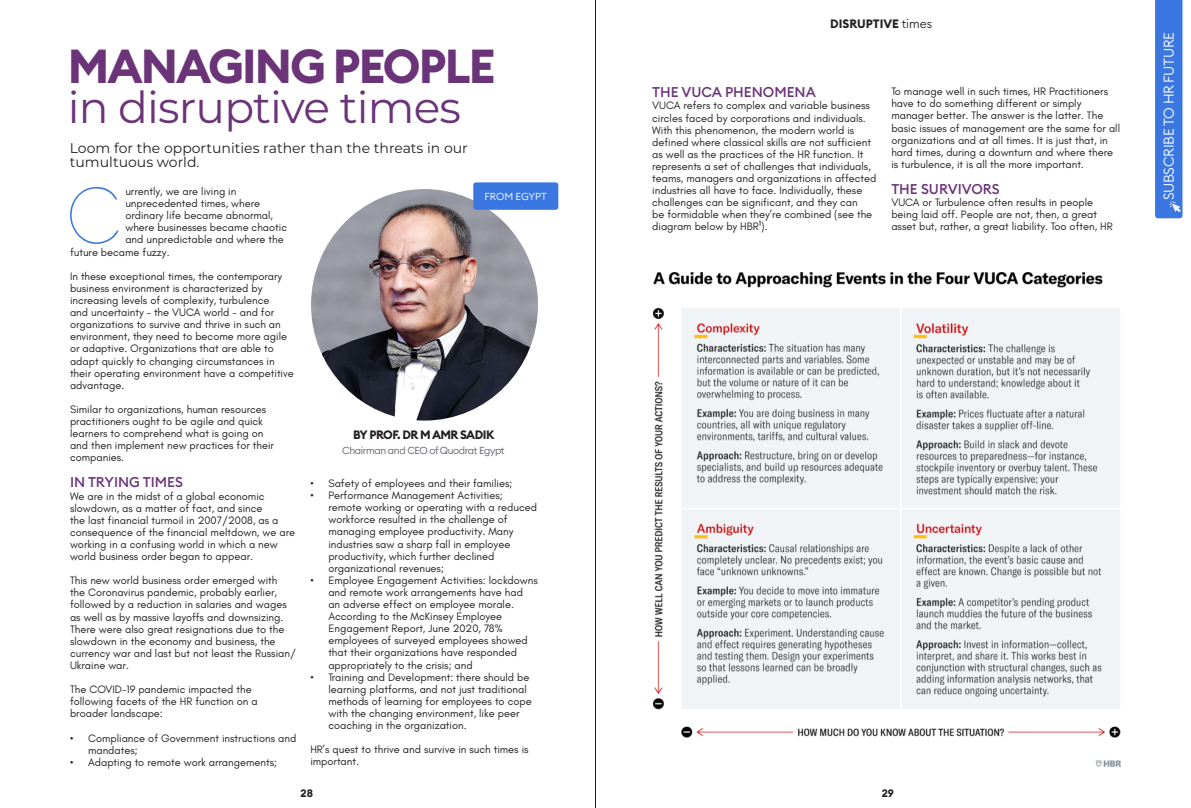
<style>
.page{position:relative;width:1191px;height:808px;background:#fff}
.page>*{position:absolute;margin:0;border:0;box-sizing:border-box;transform-origin:0 0}
.Paragraph_Indent{font:100 79.2px "Raleway";color:#3a77e1}
.Paragraph_Indent-2{font:700 47px "Euclid Circular B";letter-spacing:-.04em;color:#6b3479}
.Paragraph_Indent-3{font:44px "Montserrat";letter-spacing:-.02em;color:#6b3479}
.t1{font:14px/14px "Montserrat";color:#231f20}
.Paragraph_Indent-4{font:500 14px "Euclid Circular B";color:#6b3479}
.t2{font:300 14px "Euclid Circular B";letter-spacing:-.02em;color:#fff}
.t3{font:700 12px "Euclid Circular B";letter-spacing:-.04em;color:#231f20}
.t4{font:700 12px "Euclid Circular B";color:#231f20}
.Paragraph_Indent-5{font:11px/12.1px "Glacial Indifference";color:#231f20}
.t5{font:700 10.7px "Euclid Circular B";color:#231f20}
.t6{font:300 10px "Euclid Circular B";letter-spacing:-.04em;color:#575c64}
.Paragraph_Indent-6{font:300 10px "Euclid Circular B";color:#fff}
.s1{font-weight:300}
.s2{font-family:"Euclid Circular B"}
</style>
<div class="page">
<hr style="left:595px;top:0;width:1px;height:808px;background:#231f20">
<img style="left:311px;top:189px;width:227px;height:232px">
<div style="left:473px;top:182px;width:85px;height:28px;background:#3a77e1;border-radius:3px"></div>
<div style="left:1155px;top:0;width:27px;height:218px;background:#3a77e1"></div>
<img style="left:1167px;top:201px;width:15px;height:10px">
<img style="left:653px;top:273px;width:467px;height:494px">
<p class="Paragraph_Indent-2" style="left:68px;top:36px;width:429px">MANAGING PEOPLE</p>
<p class="Paragraph_Indent-3" style="left:68px;top:77px;width:395px">in disruptive times</p>
<p class="t1" style="left:70px;top:141px;width:399px">Loom for the opportunities rather than the threats in our tumultuous world.</p>
<p class="Paragraph_Indent" style="left:66px;top:169px;width:57px">C</p>
<p class="Paragraph_Indent-5" style="left:125px;top:185px;width:113px">urrently, we are living in</p>
<p class="Paragraph_Indent-5" style="left:125px;top:198px;width:136px">unprecedented times, where</p>
<p class="Paragraph_Indent-5" style="left:125px;top:210px;width:149px">ordinary life became abnormal,</p>
<p class="Paragraph_Indent-5" style="left:125px;top:222px;width:163px">where businesses became chaotic</p>
<p class="Paragraph_Indent-5" style="left:125px;top:234px;width:160px">and unpredictable and where the</p>
<p class="Paragraph_Indent-5" style="left:70px;top:246px;width:101px">future became fuzzy.</p>
<p class="Paragraph_Indent-5" style="left:70px;top:270px;width:225px">In these exceptional times, the contemporary business environment is characterized by increasing levels of complexity, turbulence<br>and uncertainty – the VUCA world – and for organizations to survive and thrive in such an environment, they need to become more agile or adaptive. Organizations that are able to adapt quickly to changing circumstances in their operating environment have a competitive advantage.</p>
<p class="Paragraph_Indent-5" style="left:70px;top:403px;width:205px">Similar to organizations, human resources practitioners ought to be agile and quick learners to comprehend what is going on and then implement new practices for their companies.</p>
<p class="Paragraph_Indent-4" style="left:70px;top:473px;width:114px">IN TRYING TIMES</p>
<p class="Paragraph_Indent-5" style="left:70px;top:490px;width:227px">We are in the midst of a global economic slowdown, as a matter of fact, and since<br>the last financial turmoil in 2007/2008, as a consequence of the financial meltdown, we are working in a confusing world in which a new world business order began to appear.</p>
<p class="Paragraph_Indent-5" style="left:70px;top:575px;width:227px">This new world business order emerged with<br>the Coronavirus pandemic, probably earlier, followed by a reduction in salaries and wages as well as by massive layoffs and downsizing.<br>There were also great resignations due to the slowdown in the economy and business, the currency war and last but not least the Russian/ Ukraine war.</p>
<p class="Paragraph_Indent-5" style="left:70px;top:683px;width:189px">The COVID-19 pandemic impacted the following facets of the HR function on a broader landscape:</p>
<p class="Paragraph_Indent-5" style="left:88px;top:732px;width:210px;text-indent:-18px">• Compliance of Government instructions and mandates;</p>
<p class="Paragraph_Indent-5" style="left:70px;top:756px;width:209px">• Adapting to remote work arrangements;</p>
<p class="Paragraph_Indent-6" style="left:484px;top:190px;width:64px">FROM EGYPT</p>
<p class="t3" style="left:353px;top:427px;width:143px">BY PROF. DR M AMR SADIK</p>
<p class="t6" style="left:342px;top:444px;width:164px">Chairman and CEO of Quodrat Egypt</p>
<p class="Paragraph_Indent-5" style="left:310px;top:477px;width:204px">• Safety of employees and their families;</p>
<p class="Paragraph_Indent-5" style="left:328px;top:489px;width:210px;text-indent:-18px">• Performance Management Activities; remote working or operating with a reduced workforce resulted in the challenge of managing employee productivity. Many industries saw a sharp fall in employee productivity, which further declined organizational revenues;</p>
<p class="Paragraph_Indent-5" style="left:328px;top:574px;width:211px;text-indent:-18px">• Employee Engagement Activities: lockdowns and remote work arrangements have had<br>an adverse effect on employee morale.<br>According to the McKinsey Employee Engagement Report, June 2020, 78% employees of surveyed employees showed that their organizations have responded appropriately to the crisis; and</p>
<p class="Paragraph_Indent-5" style="left:328px;top:671px;width:205px;text-indent:-18px">• Training and Development: there should be learning platforms, and not just traditional methods of learning for employees to cope with the changing environment, like peer coaching in the organization.</p>
<p class="Paragraph_Indent-5" style="left:310px;top:744px;width:220px">HR’s quest to thrive and survive in such times is important.</p>
<p class="t4" style="left:830px;top:16px;width:103px">DISRUPTIVE <span class="s1">times</span></p>
<p class="Paragraph_Indent-4" style="left:652px;top:83px;width:165px">THE VUCA PHENOMENA</p>
<p class="Paragraph_Indent-5" style="left:652px;top:100px;width:226px">VUCA refers to complex and variable business circles faced by corporations and individuals.<br>With this phenomenon, the modern world is defined where classical skills are not sufficient as well as the practices of the HR function. It represents a set of challenges that individuals, teams, managers and organizations in affected industries all have to face. Individually, these challenges can be significant, and they can<br>be formidable when they’re combined (see the diagram below by HBR<span class="s2">¹</span>).</p>
<p class="Paragraph_Indent-5" style="left:891px;top:86px;width:230px">To manage well in such times, HR Practitioners have to do something different or simply manager better. The answer is the latter. The basic issues of management are the same for all organizations and at all times. It is just that, in hard times, during a downturn and where there is turbulence, it is all the more important.</p>
<p class="Paragraph_Indent-4" style="left:891px;top:180px;width:110px">THE SURVIVORS</p>
<p class="Paragraph_Indent-5" style="left:891px;top:196px;width:223px">VUCA or Turbulence often results in people being laid off. People are not, then, a great asset but, rather, a great liability. Too often, HR</p>
<p class="t5" style="left:300px;top:786px;width:14px">28</p>
<p class="t5" style="left:881px;top:786px;width:14px">29</p>
<p class="t2" style="left:1159px;top:200px;width:170px;rotate:-90deg">SUBSCRIBE TO HR FUTURE</p>
</div>
